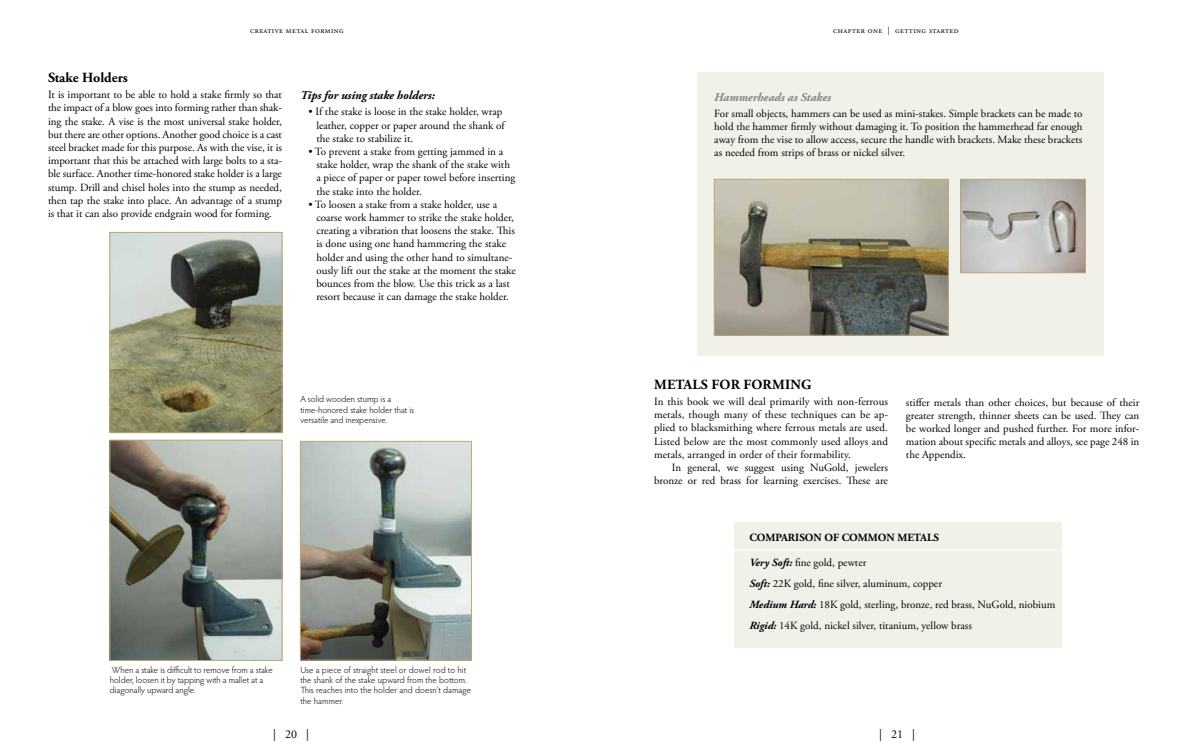
<style>
.page{position:relative;width:1188px;height:756px;background:#fff}
.page>*{position:absolute;margin:0;border:0;box-sizing:border-box;transform-origin:0 0}
.t1{font:700 14px "Adobe Garamond Pro";letter-spacing:.005em;color:#000}
.t2{font:italic 700 12px "Adobe Garamond Pro";color:#000}
.t3{font:italic 700 12px "Adobe Garamond Pro";color:#808285}
.t4{font:12px "Adobe Garamond Pro";color:#000}
.t5{font:11px/13.2px "Adobe Garamond Pro";color:#000;text-align:justify}
.t6{font:700 11px "Adobe Garamond Pro";color:#000}
.t7{font:300 9px/10.2px "Hypatia Sans Pro";color:#000}
.t8{font:8.5px "Adobe Garamond Pro";letter-spacing:.05em;color:#000}
.s1{font-weight:700;font-style:italic}
</style>
<div class="page">
<div style="left:698px;top:72px;width:406px;height:284px;background:#f1f1ea"></div>
<img style="left:112px;top:234px;width:168px;height:197px">
<div style="left:110px;top:232px;width:172px;height:201px;border:1px solid #b8aa77"></div>
<img style="left:112px;top:442px;width:168px;height:217px">
<div style="left:110px;top:440px;width:172px;height:221px;border:1px solid #b8aa77"></div>
<img style="left:302px;top:443px;width:168px;height:215px">
<div style="left:300px;top:441px;width:172px;height:219px;border:1px solid #b8aa77"></div>
<img style="left:962px;top:181px;width:122px;height:90px">
<div style="left:960px;top:179px;width:126px;height:94px;border:1px solid #b8aa77"></div>
<img style="left:716px;top:181px;width:231px;height:153px">
<div style="left:714px;top:179px;width:235px;height:157px;border:1px solid #b8aa77"></div>
<div style="left:734px;top:522px;width:328px;height:125px;background:#f1f1ea"></div>
<hr style="left:730px;top:550px;width:334px;height:1px;background:#fff">
<p class="t8" style="left:250px;top:25px;width:95px">creative metal forming</p>
<p class="t1" style="left:48px;top:70px;width:81px">STAKE HOLDERS</p>
<p class="t5" style="left:48px;top:89px;width:236px">It is important to be able to hold a stake firmly so that the impact of a blow goes into forming rather than shak&shy;ing the stake. A vise is the most universal stake holder, but there are other options. Another good choice is a cast steel bracket made for this purpose. As with the vise, it is important that this be attached with large bolts to a sta&shy;ble surface. Another time-honored stake holder is a large stump. Drill and chisel holes into the stump as needed, then tap the stake into place. An advantage of a stump is that it can also provide endgrain wood for forming.</p>
<p class="t2" style="left:300px;top:89px;width:136px">Tips for using stake holders:</p>
<p class="t5" style="left:316px;top:106px;width:190px;text-align:left;text-indent:-8px">• If the stake is loose in the stake holder, wrap leather, copper or paper around the shank of the stake to stabilize it.</p>
<p class="t5" style="left:316px;top:145px;width:201px;text-align:left;text-indent:-8px">• To prevent a stake from getting jammed in a stake holder, wrap the shank of the stake with a piece of paper or paper towel before inserting the stake into the holder.</p>
<p class="t5" style="left:316px;top:198px;width:201px;text-align:left;text-indent:-8px">• To loosen a stake from a stake holder, use a coarse work hammer to strike the stake holder, creating a vibration that loosens the stake. This is done using one hand hammering the stake holder and using the other hand to simultane&shy;ously lift out the stake at the moment the stake bounces from the blow. Use this trick as a last resort because it can damage the stake holder.</p>
<p class="t7" style="left:300px;top:394px;width:115px">A solid wooden stump is a time-honored stake holder that is versatile and inexpensive.</p>
<p class="t7" style="left:110px;top:665px;width:164px">When a stake is difficult to remove from a stake holder, loosen it by tapping with a mallet at a diagonally upward angle.</p>
<p class="t7" style="left:300px;top:665px;width:172px">Use a piece of straight steel or dowel rod to hit the shank of the stake upward from the bottom.<br>This reaches into the holder and doesn’t damage the hammer.</p>
<p class="t8" style="left:833px;top:25px;width:127px">chapter one | getting started</p>
<p class="t3" style="left:714px;top:90px;width:118px">Hammerheads as Stakes</p>
<p class="t5" style="left:714px;top:107px;width:370px">For small objects, hammers can be used as mini-stakes. Simple brackets can be made to hold the hammer firmly without damaging it. To position the hammerhead far enough away from the vise to allow access, secure the handle with brackets. Make these brackets as needed from strips of brass or nickel silver.</p>
<p class="t1" style="left:654px;top:376px;width:159px">METALS FOR FORMING</p>
<p class="t5" style="left:654px;top:395px;width:236px">In this book we will deal primarily with non-ferrous metals, though many of these techniques can be ap&shy;plied to blacksmithing where ferrous metals are used.<br>Listed below are the most commonly used alloys and metals, arranged in order of their formability.</p>
<p class="t5" style="left:654px;top:461px;width:235px;text-align:right">In general, we suggest using NuGold, jewelers bronze or red brass for learning exercises. These are</p>
<p class="t5" style="left:906px;top:396px;width:235px">stiffer metals than other choices, but because of their greater strength, thinner sheets can be used. They can be worked longer and pushed further. For more infor&shy;mation about specific metals and alloys, see page 248 in the Appendix.</p>
<p class="t6" style="left:749px;top:531px;width:191px">COMPARISON OF COMMON METALS</p>
<p class="t5" style="left:749px;top:553px;width:307px;line-height:21px;text-align:left"><span class="s1">Very Soft:</span> fine gold, pewter<br><span class="s1">Soft:</span> 22K gold, fine silver, aluminum, copper<br><span class="s1">Medium Hard:</span> 18K gold, sterling, bronze, red brass, NuGold, niobium <span class="s1">Rigid:</span> 14K gold, nickel silver, titanium, yellow brass</p>
<p class="t4" style="left:273px;top:727px;width:37px">| 20 |</p>
<p class="t4" style="left:879px;top:727px;width:37px">| 21 |</p>
</div>
